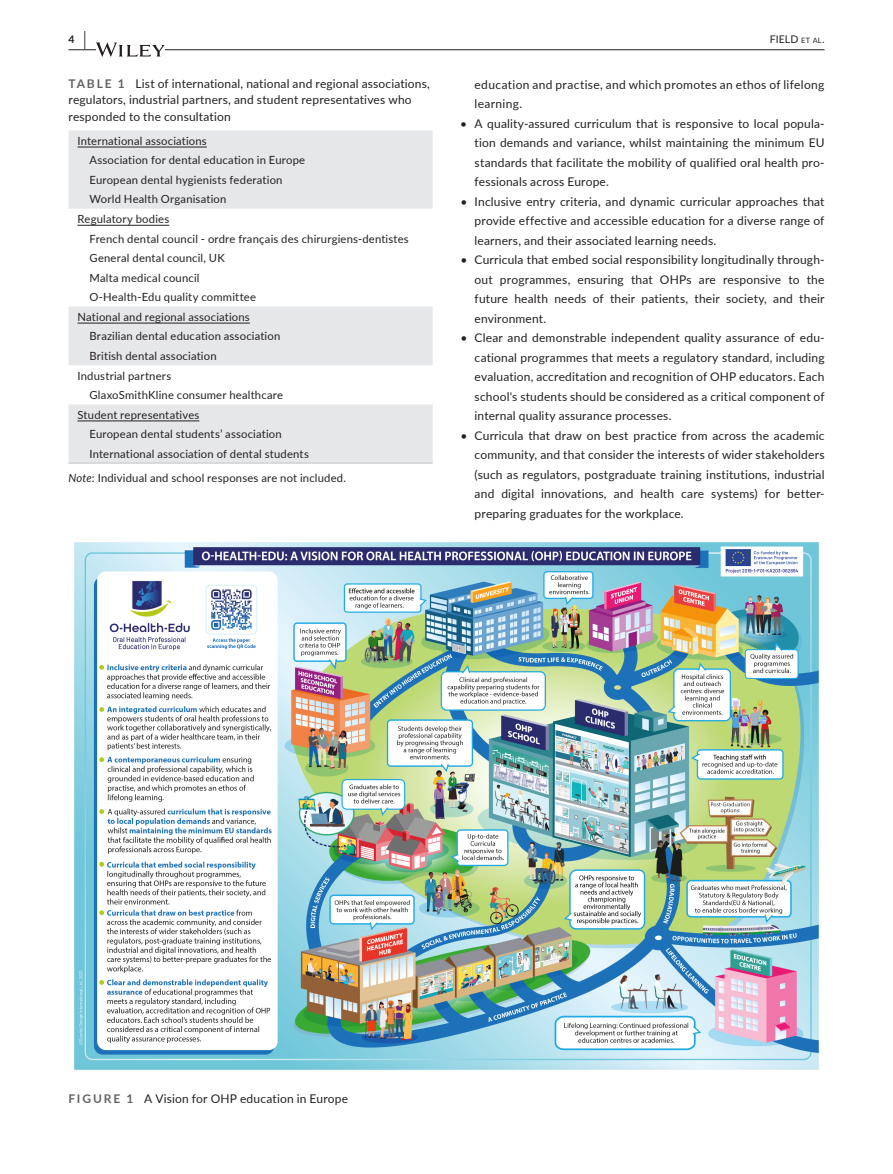
<style>
.page{position:relative;width:893px;height:1174px;background:#fff}
.page>*{position:absolute;margin:0;border:0;box-sizing:border-box;transform-origin:0 0}
.t1{font:12px/19.5px "Lato";letter-spacing:.015em;color:#231f20;text-align:justify}
.t2{font:11.25px "Lato";letter-spacing:.015em;color:#231f20}
.t3{font:10.5px "Lato";letter-spacing:.01em;color:#231f20}
.t4{font:700 10.5px "Lato";color:#231f20}
.s1{font-size:19.5px}
.s2{font-size:7.35px}
.s3{font-weight:700;color:#636366}
.s4{font-style:italic}
</style>
<div class="page">
<hr style="left:68px;top:49px;width:756px;height:1px;background:#231f20">
<svg style="left:96px;top:42px;width:69px;height:15px"></svg>
<svg style="left:68px;top:130px;width:365px;height:332px;fill:#e6e7e9"></svg>
<hr style="left:68px;top:462px;width:365px;height:2px;background:#d1d2d4">
<hr style="left:77px;top:147px;width:130px;height:1px;background:#231f20">
<hr style="left:77px;top:225px;width:92px;height:1px;background:#231f20">
<hr style="left:77px;top:323px;width:173px;height:1px;background:#231f20">
<hr style="left:77px;top:420px;width:122px;height:1px;background:#231f20">
<img style="left:74px;top:542px;width:745px;height:528px">
<p class="t4" style="left:68px;top:31px;width:19px">4 <span class="s1">|</span></p>
<p class="t3" style="left:770px;top:33px;width:56px">FIELD <span class="s2">Et aL</span>.</p>
<p class="t1" style="left:475px;top:75px;width:351px">education and practise, and which promotes an ethos of lifelong learning.</p>
<p class="t1" style="left:475px;top:114px;width:351px;text-indent:-14px">• A quality- assured curriculum that is responsive to local popula&shy;tion demands and variance, whilst maintaining the minimum EU standards that facilitate the mobility of qualified oral health pro&shy;fessionals across Europe.</p>
<p class="t1" style="left:475px;top:192px;width:351px;text-indent:-14px">• Inclusive entry criteria, and dynamic curricular approaches that provide effective and accessible education for a diverse range of learners, and their associated learning needs.</p>
<p class="t1" style="left:475px;top:251px;width:351px;text-indent:-14px">• Curricula that embed social responsibility longitudinally through&shy;out programmes, ensuring that OHPs are responsive to the future health needs of their patients, their society, and their environment.</p>
<p class="t1" style="left:475px;top:329px;width:351px;text-indent:-14px">• Clear and demonstrable independent quality assurance of edu&shy;cational programmes that meets a regulatory standard, including evaluation, accreditation and recognition of OHP educators. Each school's students should be considered as a critical component of internal quality assurance processes.</p>
<p class="t1" style="left:475px;top:426px;width:351px;text-indent:-14px">• Curricula that draw on best practice from across the academic community, and that consider the interests of wider stakeholders (such as regulators, postgraduate training institutions, industrial and digital innovations, and health care systems) for better&shy;preparing graduates for the workplace.</p>
<p class="t1" style="left:69px;top:75px;width:363px;line-height:16.5px;text-align:left"><span class="s3">TABLE-1</span> List of international, national and regional associations, regulators, industrial partners, and student representatives who responded to the consultation</p>
<p class="t2" style="left:77px;top:136px;width:131px">International associations</p>
<p class="t2" style="left:89px;top:156px;width:217px">Association for dental education in Europe</p>
<p class="t2" style="left:89px;top:175px;width:195px">European dental hygienists federation</p>
<p class="t2" style="left:89px;top:191px;width:138px">World Health Organisation</p>
<p class="t2" style="left:77px;top:214px;width:93px">Regulatory bodies</p>
<p class="t2" style="left:89px;top:234px;width:321px">French dental council - ordre français des chirurgiens- dentistes</p>
<p class="t2" style="left:89px;top:253px;width:137px">General dental council, UK</p>
<p class="t2" style="left:89px;top:269px;width:112px">Malta medical council</p>
<p class="t2" style="left:89px;top:292px;width:168px">O- Health- Edu quality committee</p>
<p class="t2" style="left:77px;top:312px;width:174px">National and regional associations</p>
<p class="t2" style="left:89px;top:332px;width:192px">Brazilian dental education association</p>
<p class="t2" style="left:89px;top:351px;width:129px">British dental association</p>
<p class="t2" style="left:77px;top:371px;width:95px">Industrial partners</p>
<p class="t2" style="left:89px;top:390px;width:195px">GlaxoSmithKline consumer healthcare</p>
<p class="t2" style="left:77px;top:410px;width:123px">Student representatives</p>
<p class="t2" style="left:89px;top:429px;width:194px">European dental students’ association</p>
<p class="t2" style="left:89px;top:449px;width:221px">International association of dental students</p>
<p class="t2" style="left:68px;top:473px;width:279px"><span class="s4">Note</span>: Individual and school responses are not included.</p>
<p class="t1" style="left:68px;top:1088px;width:281px"><span class="s3">FIGURE-1</span> A Vision for OHP education in Europe</p>
</div>
